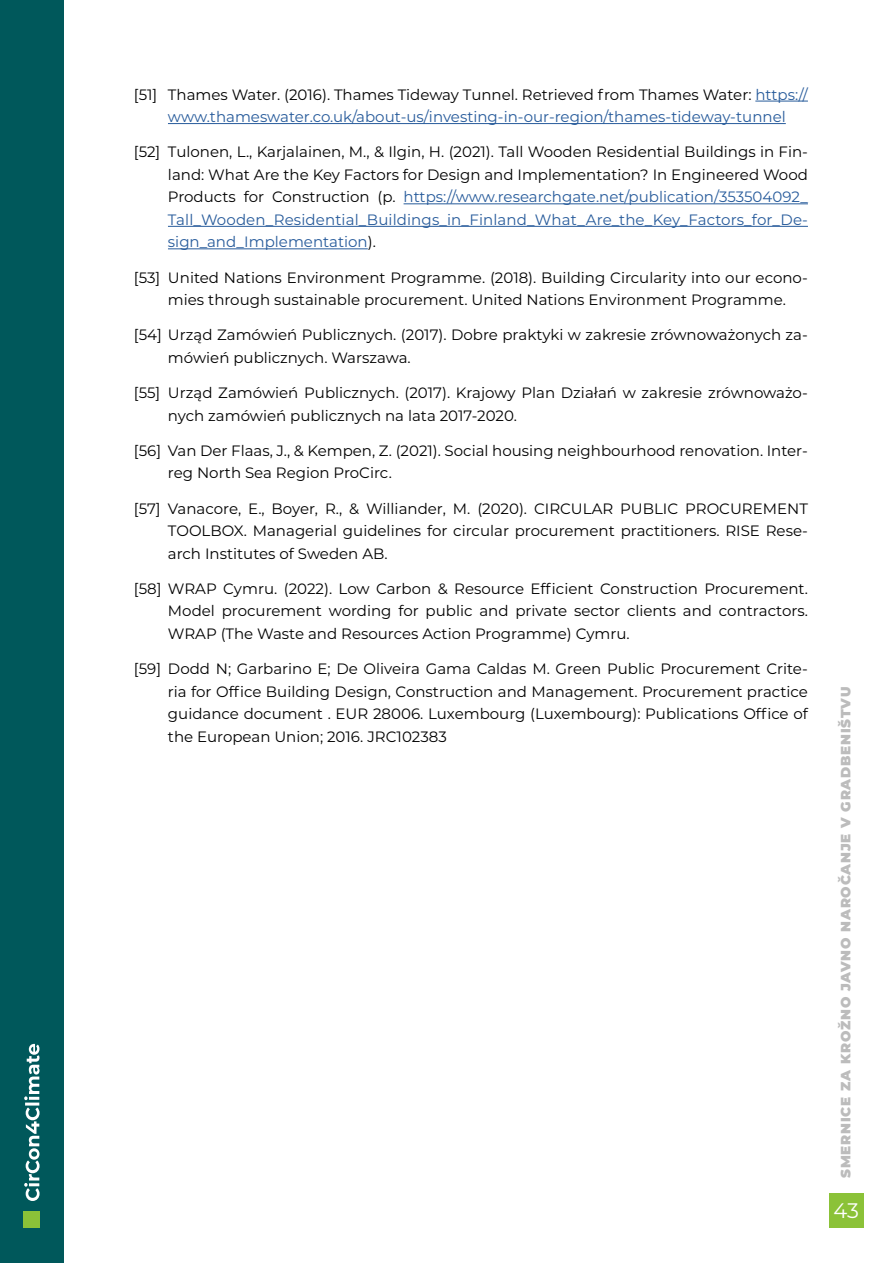
<style>
.page{position:relative;width:893px;height:1263px;background:#fff}
.page>*{position:absolute;margin:0;border:0;box-sizing:border-box;transform-origin:0 0}
.t1{font:21px "Montserrat";color:#fff}
.t2{font:15px/22.5px "Montserrat";color:#000;text-align:justify}
.t3{font:15px/22.5px "Montserrat";color:#275b9b}
.t4{font:900 13.5px "Montserrat";letter-spacing:.06em;color:#bcbcbc}
.s1{color:#000}
.s2{color:#275b9b}
</style>
<div class="page">
<div style="left:0;top:0;width:64px;height:1263px;background:#00585b"></div>
<div style="left:829px;top:1193px;width:35px;height:35px;background:#8bc238"></div>
<svg style="left:24px;top:1044px;width:16px;height:157px"></svg>
<div style="left:24px;top:1211px;width:16px;height:17px;background:#8bc238"></div>
<hr style="left:755px;top:101px;width:53px;height:1px;background:#275b9b">
<hr style="left:168px;top:123px;width:618px;height:1px;background:#275b9b">
<hr style="left:404px;top:203px;width:404px;height:1px;background:#275b9b">
<hr style="left:168px;top:226px;width:640px;height:1px;background:#275b9b">
<hr style="left:168px;top:248px;width:200px;height:1px;background:#275b9b">
<p class="t3" style="left:168px;top:82px;width:641px;text-indent:-34px"><span class="s1">[51] Thames Water. (2016). Thames Tideway Tunnel. Retrieved from Thames Water:</span> https:// www.thameswater.co.uk/about-us/investing-in-our-region/thames-tideway-tunnel</p>
<p class="t2" style="left:168px;top:140px;width:641px;text-indent:-34px">[52] Tulonen, L., Karjalainen, M., &amp; Ilgin, H. (2021). Tall Wooden Residential Buildings in Fin&shy;land: What Are the Key Factors for Design and Implementation? In Engineered Wood Products for Construction (p. <span class="s2">https://www.researchgate.net/publication/353504092_ Tall_Wooden_Residential_Buildings_in_Finland_What_Are_the_Key_Factors_for_De&shy;sign_and_Implementation</span>).</p>
<p class="t2" style="left:168px;top:265px;width:641px;text-indent:-34px">[53] United Nations Environment Programme. (2018). Building Circularity into our econo&shy;mies through sustainable procurement. United Nations Environment Programme.</p>
<p class="t2" style="left:168px;top:323px;width:641px;text-indent:-34px">[54] Urząd Zamówień Publicznych. (2017). Dobre praktyki w zakresie zrównoważonych za&shy;mówień publicznych. Warszawa.</p>
<p class="t2" style="left:168px;top:381px;width:641px;text-indent:-34px">[55] Urząd Zamówień Publicznych. (2017). Krajowy Plan Działań w zakresie zrównoważo&shy;nych zamówień publicznych na lata 2017-2020.</p>
<p class="t2" style="left:168px;top:439px;width:641px;text-indent:-34px">[56] Van Der Flaas, J., &amp; Kempen, Z. (2021). Social housing neighbourhood renovation. Inter&shy;reg North Sea Region ProCirc.</p>
<p class="t2" style="left:168px;top:496px;width:641px;text-indent:-34px">[57] Vanacore, E., Boyer, R., &amp; Williander, M. (2020). CIRCULAR PUBLIC PROCUREMENT TOOLBOX. Managerial guidelines for circular procurement practitioners. RISE Rese&shy;arch Institutes of Sweden AB.</p>
<p class="t2" style="left:168px;top:577px;width:641px;text-indent:-34px">[58] WRAP Cymru. (2022). Low Carbon &amp; Resource Efficient Construction Procurement.<br>Model procurement wording for public and private sector clients and contractors.<br>WRAP (The Waste and Resources Action Programme) Cymru.</p>
<p class="t2" style="left:168px;top:657px;width:641px;text-indent:-34px">[59] Dodd N; Garbarino E; De Oliveira Gama Caldas M. Green Public Procurement Crite&shy;ria for Office Building Design, Construction and Management. Procurement practice guidance document . EUR 28006. Luxembourg (Luxembourg): Publications Office of the European Union; 2016. JRC102383</p>
<p class="t4" style="left:835px;top:1178px;width:493px;rotate:-90deg">SMERNICE ZA KROŽNO JAVNO NAROČANJE V GRADBENIŠTVU</p>
<h1 class="t1" style="left:833px;top:1196px;width:24px">43</h1>
</div>
